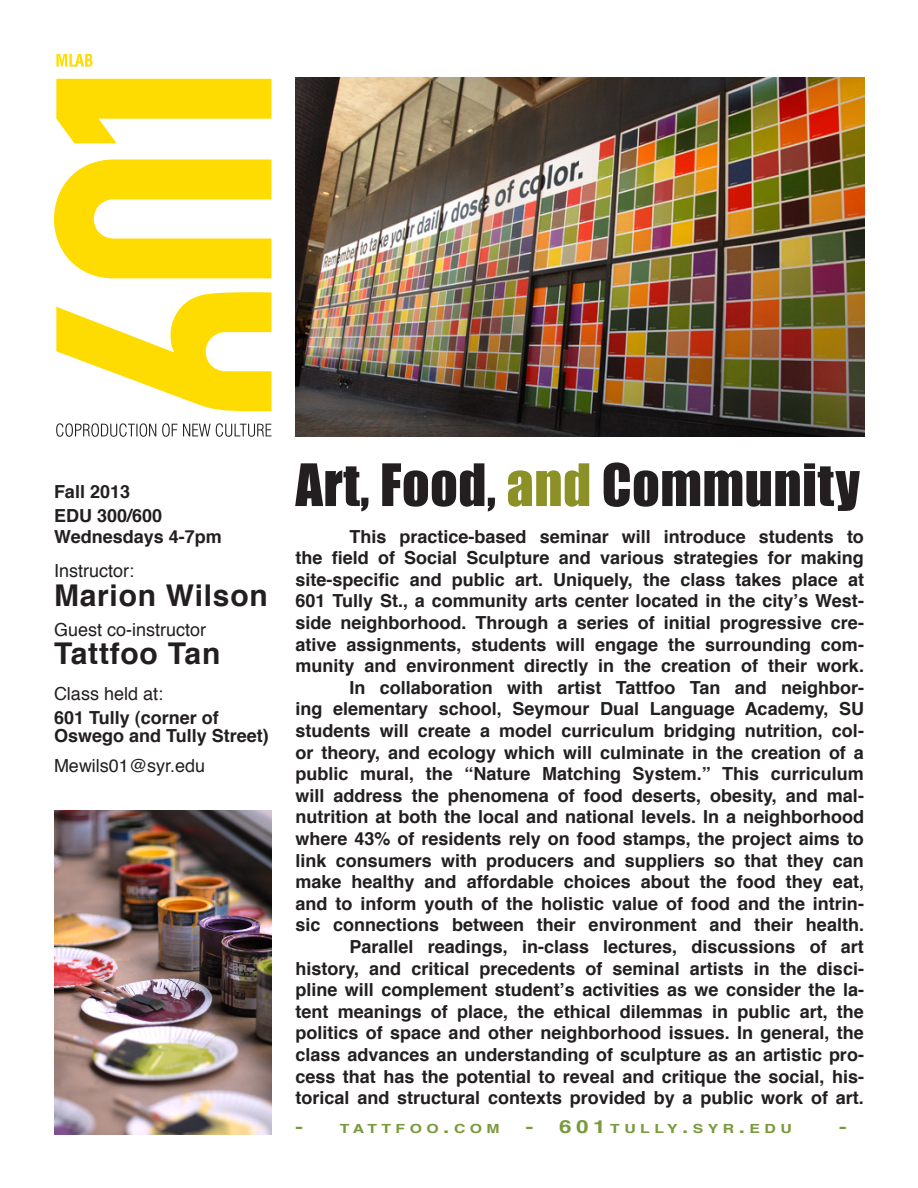
<style>
.page{position:relative;width:918px;height:1188px;background:#fff}
.page>*{position:absolute;margin:0;border:0;box-sizing:border-box;transform-origin:0 0}
.t1{font:54px "Impact";letter-spacing:.01em;color:#231f20}
.t2{font:700 30px "Helvetica";letter-spacing:.025em;color:#231f20}
.t3{font:700 18px/21.6px "Helvetica";color:#231f20;text-align:justify}
.t4{font:18px "Helvetica";color:#231f20}
.t5{font:700 18px "Helvetica";color:#7a993c;scale:1.25 1}
.t6{font:700 12.6px "Helvetica";letter-spacing:.285em;color:#7a993c;scale:1.25 1}
.s1{color:#8b9127}
.s2{font-size:18px}
</style>
<div class="page">
<svg style="left:54px;top:79px;width:218px;height:332px;fill:#ffdc01"></svg>
<svg style="left:56px;top:423px;width:216px;height:14px"></svg>
<svg style="left:56px;top:54px;width:37px;height:13px"></svg>
<img style="left:54px;top:810px;width:217px;height:324px">
<img style="left:295px;top:77px;width:569px;height:360px">
<p class="t3" style="left:54px;top:481px;width:78px">Fall 2013</p>
<p class="t3" style="left:54px;top:505px;width:110px">EDU 300/600</p>
<p class="t3" style="left:54px;top:526px;width:169px">Wednesdays 4-7pm</p>
<p class="t4" style="left:54px;top:557px;width:82px">Instructor:</p>
<p class="t2" style="left:54px;top:571px;width:215px">Marion Wilson</p>
<p class="t4" style="left:54px;top:616px;width:154px">Guest co-instructor</p>
<p class="t2" style="left:54px;top:630px;width:168px">Tattfoo Tan</p>
<p class="t4" style="left:54px;top:680px;width:111px">Class held at:</p>
<p class="t3" style="left:54px;top:709px;width:216px;line-height:18px">601 Tully (corner of<br>Oswego and Tully Street)</p>
<p class="t4" style="left:54px;top:752px;width:153px">Mewils01@syr.edu</p>
<p class="t1" style="left:295px;top:443px;width:566px">Art, Food, <span class="s1">and</span> Community</p>
<p class="t3" style="left:295px;top:526px;width:570px;text-indent:54px">This practice-based seminar will introduce students to the field of Social Sculpture and various strategies for making site-specific and public art. Uniquely, the class takes place at 601 Tully St., a community arts center located in the city’s West&shy;side neighborhood. Through a series of initial progressive cre&shy;ative assignments, students will engage the surrounding com&shy;munity and environment directly in the creation of their work.</p>
<p class="t3" style="left:295px;top:677px;width:570px;text-indent:54px">In collaboration with artist Tattfoo Tan and neighbor&shy;ing elementary school, Seymour Dual Language Academy, SU students will create a model curriculum bridging nutrition, col&shy;or theory, and ecology which will culminate in the creation of a public mural, the “Nature Matching System.” This curriculum will address the phenomena of food deserts, obesity, and mal&shy;nutrition at both the local and national levels. In a neighborhood where 43% of residents rely on food stamps, the project aims to link consumers with producers and suppliers so that they can make healthy and affordable choices about the food they eat, and to inform youth of the holistic value of food and the intrin&shy;sic connections between their environment and their health.</p>
<p class="t3" style="left:295px;top:936px;width:570px;text-indent:54px">Parallel readings, in-class lectures, discussions of art history, and critical precedents of seminal artists in the disci&shy;pline will complement student’s activities as we consider the la&shy;tent meanings of place, the ethical dilemmas in public art, the politics of space and other neighborhood issues. In general, the class advances an understanding of sculpture as an artistic pro&shy;cess that has the potential to reveal and critique the social, his&shy;torical and structural contexts provided by a public work of art.</p>
<p class="t6" style="left:295px;top:1119px;width:165px"><span class="s2">-</span> TATTFOO<span class="s2">.</span>COM</p>
<p class="t6" style="left:526px;top:1119px;width:214px"><span class="s2">- 601</span>TULLY<span class="s2">.</span>SYR<span class="s2">.</span>EDU</p>
<p class="t5" style="left:839px;top:1112px;width:7px">-</p>
</div>
